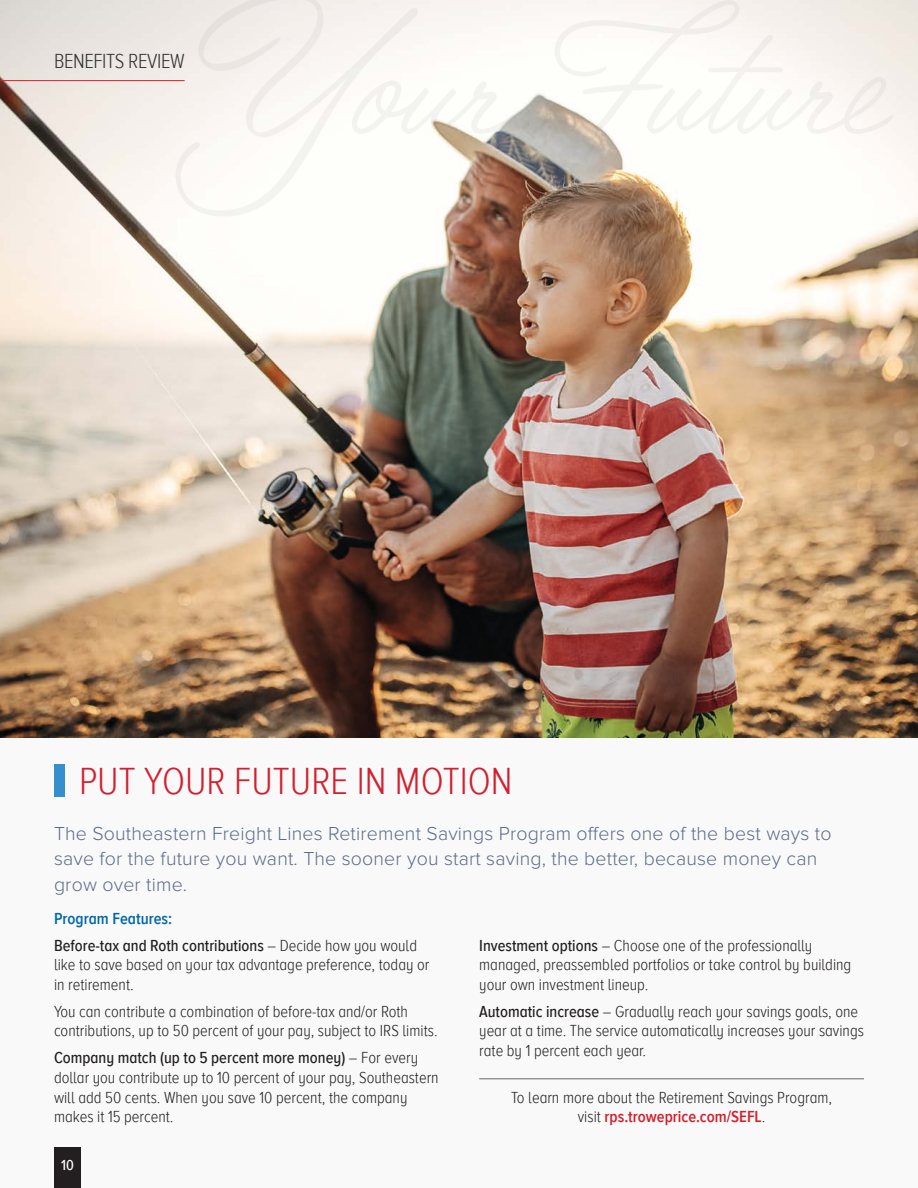
<style>
.page{position:relative;width:918px;height:1188px;background:#fff}
.page>*{position:absolute;margin:0;border:0;box-sizing:border-box;transform-origin:0 0}
.t1{font:300 39px "Proxima Nova A Cond";color:#d2202f}
.t2{font:300 21px "Proxima Nova A Cond";letter-spacing:-.02em;color:#323332}
.t3{font:300 19.5px/25.5px "Proxima Nova";letter-spacing:.01em;color:#5b6c8b}
.t4{font:300 16.5px/19.8px "Proxima Nova A Cond";color:#231f20}
.t5{font:600 16.5px "Proxima Nova A Cond";color:#0067aa}
.t6{font:500 15px "Proxima Nova A Cond";color:#fff}
.s1{font-weight:500}
.s2{font-weight:600;color:#d2202f}
</style>
<div class="page">
<div style="left:0;top:730px;width:918px;height:458px;background:#f9f9f9"></div>
<img style="left:0;top:0;width:918px;height:737px">
<div style="left:54px;top:764px;width:10px;height:33px;background:#368fcd"></div>
<hr style="left:479px;top:1078px;width:385px;height:1px;background:#606469">
<div style="left:54px;top:1148px;width:27px;height:40px;background:#231f20"></div>
<hr style="left:0;top:80px;width:185px;height:1px;background:#d2202f">
<img style="left:480px;top:96px;width:57px;height:47px">
<p class="t2" style="left:54px;top:49px;width:132px">BENEFITS REVIEW</p>
<p class="t1" style="left:79px;top:759px;width:435px">PUT YOUR FUTURE IN MOTION</p>
<p class="t3" style="left:54px;top:821px;width:779px">The Southeastern Freight Lines Retirement Savings Program offers one of the best ways to save for the future you want. The sooner you start saving, the better, because money can grow over time.</p>
<p class="t5" style="left:54px;top:909px;width:120px">Program Features:</p>
<p class="t4" style="left:54px;top:935px;width:377px"><span class="s1">Before-tax and Roth contributions</span> – Decide how you would like to save based on your tax advantage preference, today or in retirement.</p>
<p class="t4" style="left:54px;top:1002px;width:385px">You can contribute a combination of before-tax and/or Roth contributions, up to 50 percent of your pay, subject to IRS limits.</p>
<p class="t4" style="left:54px;top:1048px;width:386px"><span class="s1">Company match (up to 5 percent more money)</span> – For every dollar you contribute up to 10 percent of your pay, Southeastern will add 50 cents. When you save 10 percent, the company makes it 15 percent.</p>
<p class="t4" style="left:479px;top:935px;width:374px"><span class="s1">Investment options</span> – Choose one of the professionally managed, preassembled portfolios or take control by building your own investment lineup.</p>
<p class="t4" style="left:479px;top:1002px;width:386px"><span class="s1">Automatic increase</span> – Gradually reach your savings goals, one year at a time. The service automatically increases your savings rate by 1 percent each year.</p>
<p class="t4" style="left:511px;top:1088px;width:322px;text-align:center">To learn more about the Retirement Savings Program, visit <span class="s2">rps.troweprice.com/SEFL</span>.</p>
<p class="t6" style="left:61px;top:1157px;width:14px">10</p>
</div>
